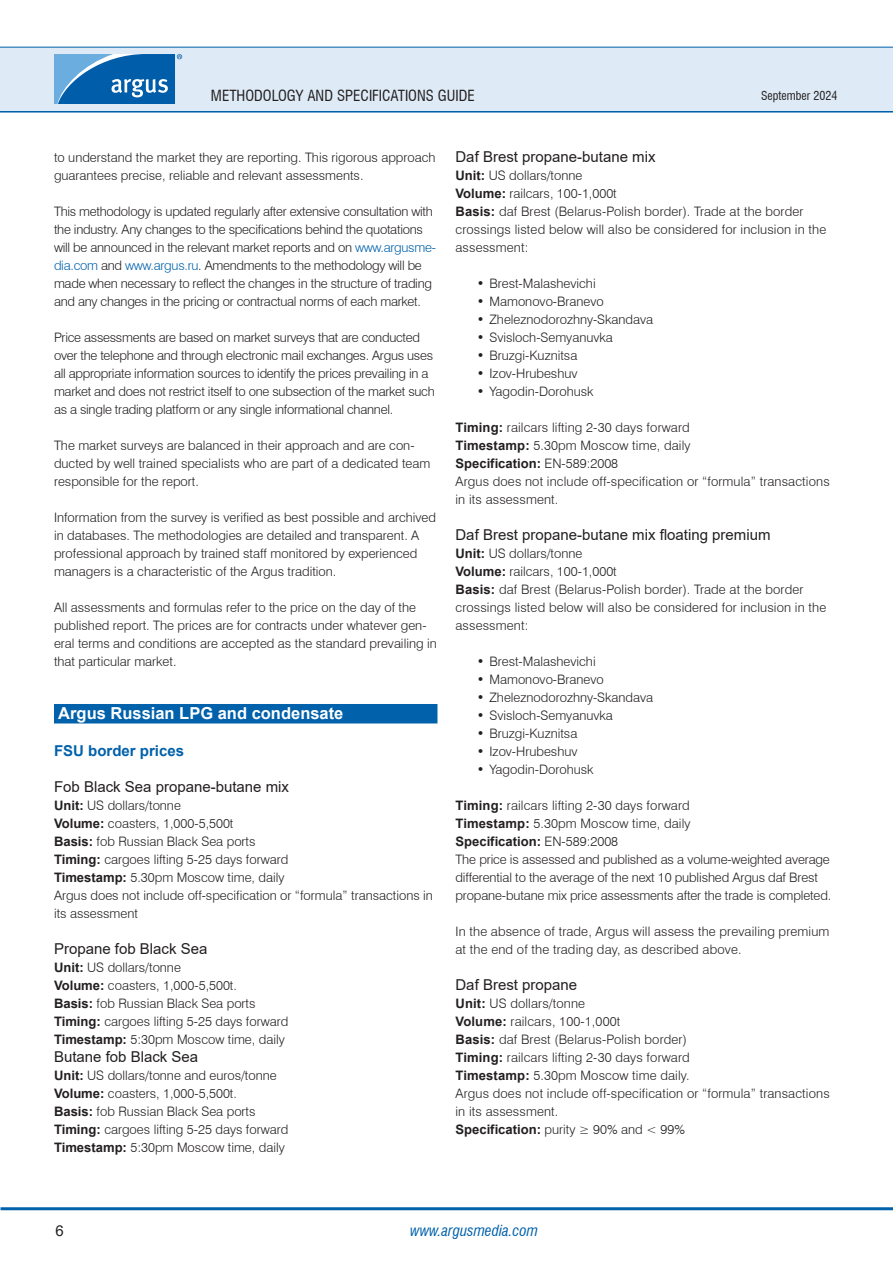
<style>
.page{position:relative;width:893px;height:1263px;background:#fff}
.page>*{position:absolute;margin:0;border:0;box-sizing:border-box;transform-origin:0 0}
.H1_-_Section_header_-_WOB{font:700 16.5px "Arial";color:#fff}
.H3_-_headline__no_bold__-_old_H5{font:15px "Arial";color:#231f20}
.t1{font:condensed 15px "Swiss 721 BT";color:#231f20}
.t2{font:italic condensed 15px "Swiss 721 BT";color:#0161aa}
.P1_-_Body_Text{font:700 15px "Arial";color:#0161aa}
.P1_-_Body_Text-2{font:300 13.05px/18px "Swiss 721 BT";color:#231f20}
.P1_-_Body_Text-3{font:300 13.05px/18px "Swiss 721 BT";letter-spacing:-.02em;color:#231f20}
.P1_-_Body_Text-4{font:700 13.05px "Arial";color:#231f20}
.t3{font:condensed 12px "Swiss 721 BT";color:#231f20}
.s1{color:#0161aa}
.s2{font-family:"Arial";font-weight:700}
.s3{font-family:"Swiss 721 BT";font-weight:300}
</style>
<div class="page">
<hr style="left:0;top:110px;width:893px;height:3px;background:#0161aa">
<div style="left:0;top:47px;width:893px;height:64px;background:#deebf7"></div>
<hr style="left:0;top:47px;width:893px;height:1px;background:#0161aa">
<hr style="left:1px;top:1207px;width:892px;height:3px;background:#0161aa">
<svg style="left:54px;top:54px;width:128px;height:50px"></svg>
<div style="left:54px;top:704px;width:383px;height:19px;background:#0161aa"></div>
<p class="t1" style="left:211px;top:86px;width:265px">METHODOLOGY AND SPECIFICATIONS GUIDE</p>
<p class="t3" style="left:761px;top:88px;width:78px">September 2024</p>
<p class="P1_-_Body_Text-2" style="left:54px;top:148px;width:383px">to understand the market they are reporting. This rigorous approach guarantees precise, reliable and relevant assessments.</p>
<p class="P1_-_Body_Text-3" style="left:54px;top:202px;width:383px">This methodology is updated regularly after extensive consultation with the industry. Any changes to the specifications behind the quotations will be announced in the relevant market reports and on <span class="s1">www.argusme&shy;dia.com</span> and <span class="s1">www.argus.ru</span>. Amendments to the methodology will be made when necessary to reflect the changes in the structure of trading and any changes in the pricing or contractual norms of each market.</p>
<p class="P1_-_Body_Text-3" style="left:54px;top:328px;width:382px">Price assessments are based on market surveys that are conducted over the telephone and through electronic mail exchanges. Argus uses all appropriate information sources to identify the prices prevailing in a market and does not restrict itself to one subsection of the market such as a single trading platform or any single informational channel.</p>
<p class="P1_-_Body_Text-2" style="left:54px;top:436px;width:378px">The market surveys are balanced in their approach and are con&shy;ducted by well trained specialists who are part of a dedicated team responsible for the report.</p>
<p class="P1_-_Body_Text-2" style="left:54px;top:508px;width:384px">Information from the survey is verified as best possible and archived in databases. The methodologies are detailed and transparent. A professional approach by trained staff monitored by experienced managers is a characteristic of the Argus tradition.</p>
<p class="P1_-_Body_Text-2" style="left:54px;top:598px;width:384px">All assessments and formulas refer to the price on the day of the published report. The prices are for contracts under whatever gen&shy;eral terms and conditions are accepted as the standard prevailing in that particular market.</p>
<p class="H1_-_Section_header_-_WOB" style="left:58px;top:702px;width:287px">Argus Russian LPG and condensate</p>
<p class="P1_-_Body_Text" style="left:54px;top:740px;width:132px">FSU border prices</p>
<p class="H3_-_headline__no_bold__-_old_H5" style="left:54px;top:776px;width:237px">Fob Black Sea propane-butane mix</p>
<p class="P1_-_Body_Text-2" style="left:54px;top:796px;width:128px"><span class="s2">Unit:</span> US dollars/tonne</p>
<p class="P1_-_Body_Text-2" style="left:54px;top:814px;width:181px"><span class="s2">Volume:</span> coasters, 1,000-5,500t</p>
<p class="P1_-_Body_Text-2" style="left:54px;top:832px;width:203px"><span class="s2">Basis:</span> fob Russian Black Sea ports</p>
<p class="P1_-_Body_Text-2" style="left:54px;top:850px;width:236px"><span class="s2">Timing:</span> cargoes lifting 5-25 days forward</p>
<p class="P1_-_Body_Text-2" style="left:54px;top:868px;width:232px"><span class="s2">Timestamp:</span> 5.30pm Moscow time, daily</p>
<p class="P1_-_Body_Text-2" style="left:54px;top:886px;width:380px">Argus does not include off-specification or “formula” transactions in its assessment</p>
<p class="H3_-_headline__no_bold__-_old_H5" style="left:54px;top:938px;width:155px">Propane fob Black Sea</p>
<p class="P1_-_Body_Text-2" style="left:54px;top:958px;width:128px"><span class="s2">Unit:</span> US dollars/tonne</p>
<p class="P1_-_Body_Text-2" style="left:54px;top:976px;width:184px"><span class="s2">Volume:</span> coasters, 1,000-5,500t.</p>
<p class="P1_-_Body_Text-2" style="left:54px;top:994px;width:203px"><span class="s2">Basis:</span> fob Russian Black Sea ports</p>
<p class="P1_-_Body_Text-2" style="left:54px;top:1012px;width:236px"><span class="s2">Timing:</span> cargoes lifting 5-25 days forward</p>
<p class="P1_-_Body_Text-2" style="left:54px;top:1030px;width:232px"><span class="s2">Timestamp:</span> 5:30pm Moscow time, daily</p>
<p class="H3_-_headline__no_bold__-_old_H5" style="left:54px;top:1046px;width:146px">Butane fob Black Sea</p>
<p class="P1_-_Body_Text-2" style="left:54px;top:1066px;width:224px"><span class="s2">Unit:</span> US dollars/tonne and euros/tonne</p>
<p class="P1_-_Body_Text-2" style="left:54px;top:1084px;width:184px"><span class="s2">Volume:</span> coasters, 1,000-5,500t.</p>
<p class="P1_-_Body_Text-2" style="left:54px;top:1102px;width:203px"><span class="s2">Basis:</span> fob Russian Black Sea ports</p>
<p class="P1_-_Body_Text-2" style="left:54px;top:1120px;width:236px"><span class="s2">Timing:</span> cargoes lifting 5-25 days forward</p>
<p class="P1_-_Body_Text-2" style="left:54px;top:1138px;width:232px"><span class="s2">Timestamp:</span> 5:30pm Moscow time, daily</p>
<p class="H3_-_headline__no_bold__-_old_H5" style="left:455px;top:146px;width:202px">Daf Brest propane-butane mix</p>
<p class="P1_-_Body_Text-2" style="left:455px;top:166px;width:128px"><span class="s2">Unit:</span> US dollars/tonne</p>
<p class="P1_-_Body_Text-2" style="left:455px;top:184px;width:163px"><span class="s2">Volume:</span> railcars, 100-1,000t</p>
<p class="P1_-_Body_Text-2" style="left:455px;top:202px;width:372px"><span class="s2">Basis:</span> daf Brest (Belarus-Polish border). Trade at the border crossings listed below will also be considered for inclusion in the assessment:</p>
<p class="P1_-_Body_Text-2" style="left:477px;top:274px;width:120px">• Brest-Malashevichi</p>
<p class="P1_-_Body_Text-2" style="left:477px;top:292px;width:129px">• Mamonovo-Branevo</p>
<p class="P1_-_Body_Text-2" style="left:477px;top:310px;width:178px">• Zheleznodorozhny-Skandava</p>
<p class="P1_-_Body_Text-2" style="left:477px;top:328px;width:138px">• Svisloch-Semyanuvka</p>
<p class="P1_-_Body_Text-2" style="left:477px;top:346px;width:102px">• Bruzgi-Kuznitsa</p>
<p class="P1_-_Body_Text-2" style="left:477px;top:364px;width:102px">• Izov-Hrubeshuv</p>
<p class="P1_-_Body_Text-2" style="left:477px;top:382px;width:118px">• Yagodin-Dorohusk</p>
<p class="P1_-_Body_Text-2" style="left:455px;top:418px;width:236px"><span class="s2">Timing:</span> railcars lifting 2-30 days forward</p>
<p class="P1_-_Body_Text-2" style="left:455px;top:436px;width:237px"><span class="s2">Timestamp:</span> 5.30pm Moscow time, daily</p>
<p class="P1_-_Body_Text-4" style="left:455px;top:454px;width:164px">Specification: <span class="s3">EN-589:2008</span></p>
<p class="P1_-_Body_Text-2" style="left:455px;top:472px;width:376px">Argus does not include off-specification or “formula” transactions in its assessment.</p>
<p class="H3_-_headline__no_bold__-_old_H5" style="left:455px;top:524px;width:317px">Daf Brest propane-butane mix floating premium</p>
<p class="P1_-_Body_Text-2" style="left:455px;top:544px;width:128px"><span class="s2">Unit:</span> US dollars/tonne</p>
<p class="P1_-_Body_Text-2" style="left:455px;top:562px;width:163px"><span class="s2">Volume:</span> railcars, 100-1,000t</p>
<p class="P1_-_Body_Text-2" style="left:455px;top:580px;width:372px"><span class="s2">Basis:</span> daf Brest (Belarus-Polish border). Trade at the border crossings listed below will also be considered for inclusion in the assessment:</p>
<p class="P1_-_Body_Text-2" style="left:477px;top:652px;width:120px">• Brest-Malashevichi</p>
<p class="P1_-_Body_Text-2" style="left:477px;top:670px;width:129px">• Mamonovo-Branevo</p>
<p class="P1_-_Body_Text-2" style="left:477px;top:688px;width:178px">• Zheleznodorozhny-Skandava</p>
<p class="P1_-_Body_Text-2" style="left:477px;top:706px;width:138px">• Svisloch-Semyanuvka</p>
<p class="P1_-_Body_Text-2" style="left:477px;top:724px;width:102px">• Bruzgi-Kuznitsa</p>
<p class="P1_-_Body_Text-2" style="left:477px;top:742px;width:102px">• Izov-Hrubeshuv</p>
<p class="P1_-_Body_Text-2" style="left:477px;top:760px;width:118px">• Yagodin-Dorohusk</p>
<p class="P1_-_Body_Text-2" style="left:455px;top:796px;width:236px"><span class="s2">Timing:</span> railcars lifting 2-30 days forward</p>
<p class="P1_-_Body_Text-2" style="left:455px;top:814px;width:237px"><span class="s2">Timestamp:</span> 5.30pm Moscow time, daily</p>
<p class="P1_-_Body_Text-4" style="left:455px;top:832px;width:164px">Specification: <span class="s3">EN-589:2008</span></p>
<p class="P1_-_Body_Text-2" style="left:455px;top:850px;width:377px">The price is assessed and published as a volume-weighted average differential to the average of the next 10 published Argus daf Brest propane-butane mix price assessments after the trade is completed.</p>
<p class="P1_-_Body_Text-2" style="left:455px;top:922px;width:375px">In the absence of trade, Argus will assess the prevailing premium at the end of the trading day, as described above.</p>
<p class="H3_-_headline__no_bold__-_old_H5" style="left:455px;top:974px;width:123px">Daf Brest propane</p>
<p class="P1_-_Body_Text-2" style="left:455px;top:994px;width:131px"><span class="s2">Unit:</span> US dollars/tonne</p>
<p class="P1_-_Body_Text-2" style="left:455px;top:1012px;width:166px"><span class="s2">Volume:</span> railcars, 100-1,000t</p>
<p class="P1_-_Body_Text-2" style="left:455px;top:1030px;width:233px"><span class="s2">Basis:</span> daf Brest (Belarus-Polish border)</p>
<p class="P1_-_Body_Text-2" style="left:455px;top:1048px;width:236px"><span class="s2">Timing:</span> railcars lifting 2-30 days forward</p>
<p class="P1_-_Body_Text-2" style="left:455px;top:1066px;width:236px"><span class="s2">Timestamp:</span> 5.30pm Moscow time daily.</p>
<p class="P1_-_Body_Text-2" style="left:455px;top:1084px;width:376px">Argus does not include off-specification or “formula” transactions in its assessment.</p>
<p class="P1_-_Body_Text-2" style="left:455px;top:1120px;width:231px"><span class="s2">Specification:</span> purity ≥ 90% and &lt; 99%</p>
<p class="H3_-_headline__no_bold__-_old_H5" style="left:55px;top:1220px;width:10px">6</p>
<p class="t2" style="left:410px;top:1221px;width:129px">www.argusmedia.com</p>
</div>
